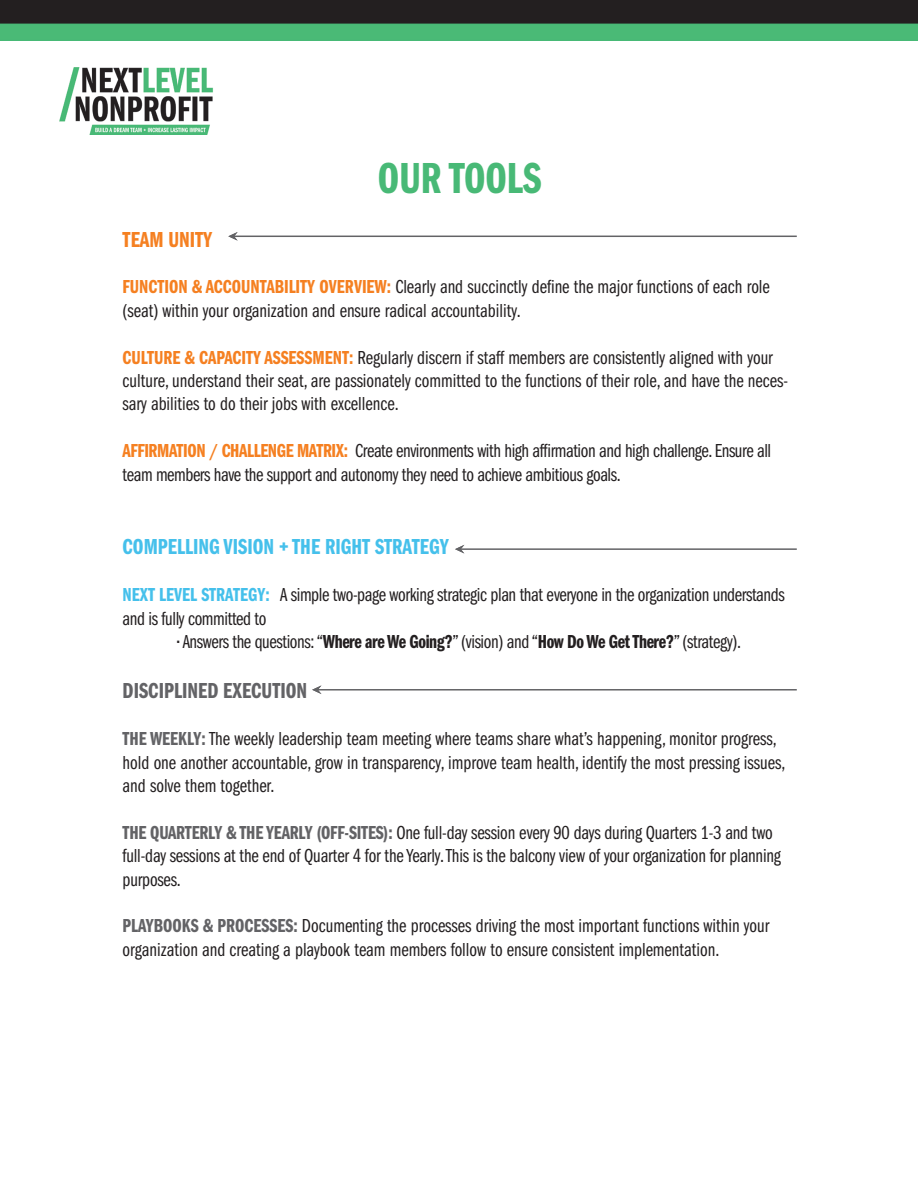
<style>
.page{position:relative;width:918px;height:1188px;background:#fff}
.page>*{position:absolute;margin:0;border:0;box-sizing:border-box;transform-origin:0 0}
.t1{font:45px "Franklin Gothic LT Pro Dm Cm";color:#48b976}
.t2{font:22.5px "Franklin Gothic LT Pro Dm Cm";color:#45c0eb}
.t3{font:22.5px "Franklin Gothic LT Pro Dm Cm";color:#636366}
.t4{font:22.5px "Franklin Gothic LT Pro Dm Cm";color:#f58021}
.t5{font:19.5px/23.4px "Franklin Gothic LT Pro Bk Cm";color:#231f20}
.t6{font:19.5px/23.4px "Franklin Gothic LT Pro Bk Cm";letter-spacing:-.02em;color:#231f20}
.s1{font-family:"Franklin Gothic LT Pro Dm Cm";color:#f58021}
.s2{font-family:"Franklin Gothic LT Pro Dm Cm";color:#45c0eb}
.s3{font-family:"Franklin Gothic LT Pro Dm Cm"}
.s4{font-family:"Franklin Gothic LT Pro Dm Cm";color:#636366}
</style>
<div class="page">
<hr style="left:232px;top:236px;width:565px;height:1px;background:#636366">
<svg style="left:228px;top:232px;width:10px;height:9px"></svg>
<hr style="left:460px;top:548px;width:337px;height:2px;background:#636366">
<svg style="left:455px;top:545px;width:9px;height:9px"></svg>
<hr style="left:317px;top:689px;width:480px;height:2px;background:#636366">
<svg style="left:312px;top:685px;width:9px;height:9px"></svg>
<div style="left:0;top:0;width:918px;height:24px;background:#231f20"></div>
<div style="left:0;top:24px;width:918px;height:16px;background:#4aba76"></div>
<img style="left:59px;top:67px;width:154px;height:67px">
<h1 class="t1" style="left:378px;top:153px;width:165px">OUR TOOLS</h1>
<p class="t4" style="left:123px;top:227px;width:91px">TEAM UNITY</p>
<p class="t5" style="left:123px;top:276px;width:649px"><span class="s1">FUNCTION &amp; ACCOUNTABILITY OVERVIEW:</span> Clearly and succinctly define the major functions of each role (seat) within your organization and ensure radical accountability.</p>
<p class="t5" style="left:123px;top:346px;width:667px"><span class="s1">CULTURE &amp; CAPACITY ASSESSMENT:</span> Regularly discern if staff members are consistently aligned with your culture, understand their seat, are passionately committed to the functions of their role, and have the neces&shy;sary abilities to do their jobs with excellence.</p>
<p class="t6" style="left:123px;top:439px;width:650px"><span class="s1">AFFIRMATION / CHALLENGE MATRIX:</span> Create environments with high affirmation and high challenge. Ensure all team members have the support and autonomy they need to achieve ambitious goals.</p>
<p class="t2" style="left:123px;top:535px;width:328px">COMPELLING VISION + THE RIGHT STRATEGY</p>
<p class="t6" style="left:123px;top:583px;width:664px"><span class="s2">NEXT LEVEL STRATEGY:</span> A simple two-page working strategic plan that everyone in the organization understands</p>
<p class="t6" style="left:123px;top:607px;width:145px">and is fully committed to</p>
<p class="t6" style="left:177px;top:630px;width:566px"><sup>.</sup> Answers the questions: “<span class="s3">Where are We Going?</span>” (vision) and “<span class="s3">How Do We Get There?</span>” (strategy).</p>
<p class="t3" style="left:123px;top:679px;width:186px">DISCIPLINED EXECUTION</p>
<p class="t5" style="left:123px;top:727px;width:664px"><span class="s4">THE WEEKLY:</span> The weekly leadership team meeting where teams share what’s happening, monitor progress, hold one another accountable, grow in transparency, improve team health, identify the most pressing issues, and solve them together.</p>
<p class="t5" style="left:123px;top:821px;width:660px"><span class="s4">THE QUARTERLY &amp; THE YEARLY (OFF-SITES):</span> One full-day session every 90 days during Quarters 1-3 and two full-day sessions at the end of Quarter 4 for the Yearly. This is the balcony view of your organization for planning purposes.</p>
<p class="t5" style="left:123px;top:915px;width:648px"><span class="s4">PLAYBOOKS &amp; PROCESSES:</span> Documenting the processes driving the most important functions within your organization and creating a playbook team members follow to ensure consistent implementation.</p>
</div>
